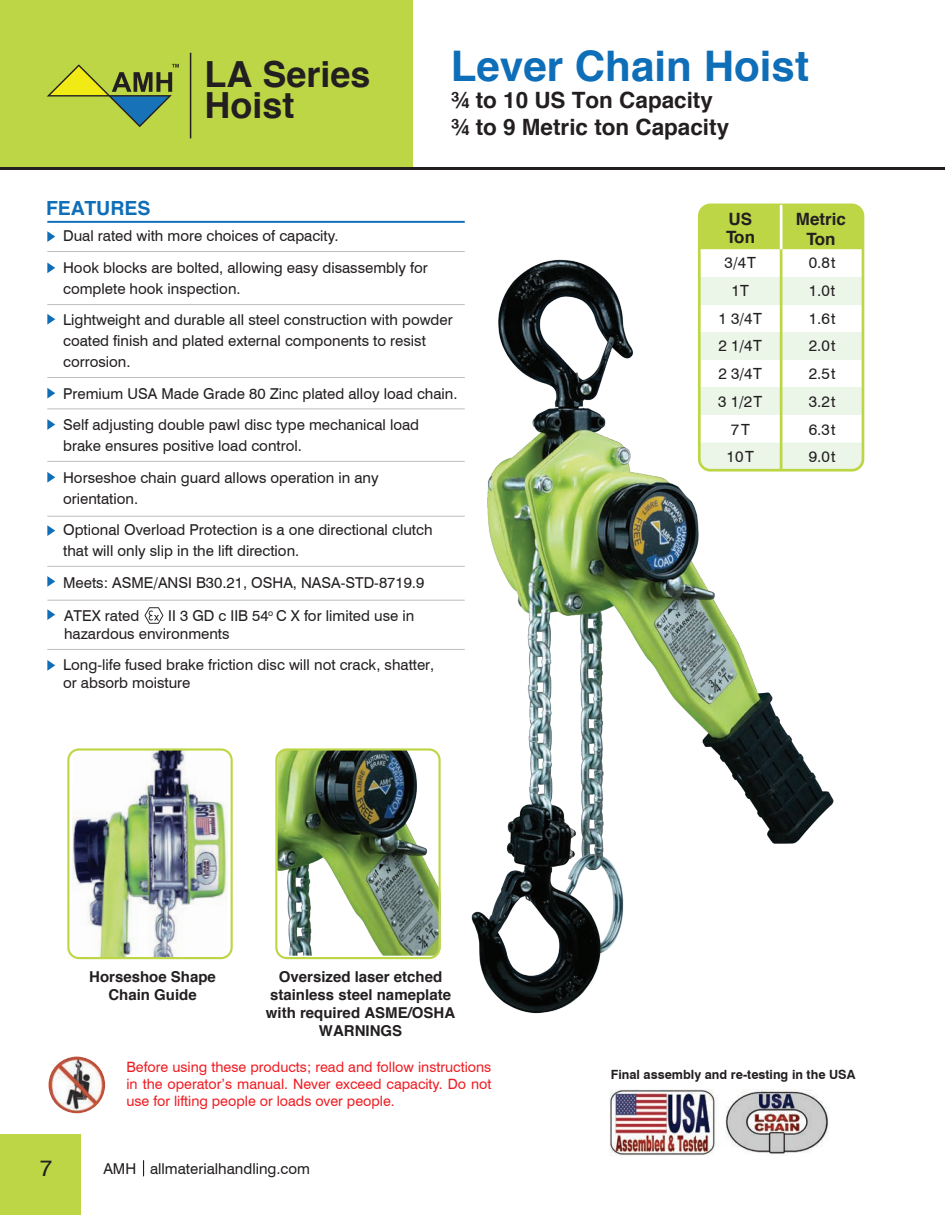
<style>
.page{position:relative;width:945px;height:1215px;background:#fff}
.page>*{position:absolute;margin:0;border:0;box-sizing:border-box;transform-origin:0 0}
.t1{font:700 42.15px "Helvetica";color:#0f6eb8}
.t2{font:700 36px/31.5px "Helvetica";color:#231f20}
.t3{font:22.8px "Swiss 721 BT";color:#231f20}
.t4{font:700 22.5px/26.5px "Helvetica";color:#231f20}
.t5{font:700 19.5px "Helvetica";color:#0f6eb8}
.t6{font:700 16.95px/18.5px "Helvetica";color:#231f20}
.t7{font:15.45px/27.8px "Swiss 721 BT";letter-spacing:.08em;color:#231f20;text-align:justify}
.t8{font:15.45px/27.8px "Swiss 721 BT";letter-spacing:.04em;color:#231f20;text-align:center}
.t9{font:15px/31.5px "Swiss 721 BT";color:#231f20}
.t10{font:700 15px/18px "Helvetica";color:#231f20;text-align:center}
.t11{font:14.25px/17.1px "Swiss 721 BT";color:#ee1d23;text-align:justify}
.t12{font:700 12.75px "Swiss 721 BT";color:#231f20}
.t13{font:8.7px "Swiss 721 BT";color:#231f20}
</style>
<div class="page">
<img style="left:70px;top:751px;width:160px;height:205px">
<img style="left:278px;top:751px;width:126px;height:205px">
<svg style="left:143px;top:1160px;width:1px;height:16px"></svg>
<img style="left:48px;top:1057px;width:57px;height:56px;border-radius:28px">
<svg style="left:47px;top:231px;width:8px;height:11px"></svg>
<svg style="left:47px;top:263px;width:8px;height:10px"></svg>
<svg style="left:47px;top:314px;width:8px;height:11px"></svg>
<svg style="left:47px;top:388px;width:8px;height:11px"></svg>
<svg style="left:47px;top:419px;width:8px;height:11px"></svg>
<svg style="left:47px;top:472px;width:8px;height:11px"></svg>
<svg style="left:47px;top:525px;width:8px;height:11px"></svg>
<svg style="left:47px;top:576px;width:8px;height:11px"></svg>
<svg style="left:47px;top:609px;width:8px;height:11px"></svg>
<hr style="left:47px;top:251px;width:418px;height:1px;background:#bcbdc0">
<hr style="left:47px;top:304px;width:418px;height:1px;background:#bcbdc0">
<hr style="left:47px;top:408px;width:418px;height:1px;background:#bcbdc0">
<hr style="left:47px;top:461px;width:418px;height:1px;background:#bcbdc0">
<hr style="left:47px;top:516px;width:418px;height:1px;background:#bcbdc0">
<hr style="left:47px;top:566px;width:418px;height:1px;background:#bcbdc0">
<hr style="left:47px;top:600px;width:418px;height:1px;background:#bcbdc0">
<hr style="left:47px;top:377px;width:418px;height:1px;background:#bcbdc0">
<hr style="left:47px;top:221px;width:418px;height:2px;background:#0f6eb8">
<svg style="left:144px;top:607px;width:19px;height:17px"></svg>
<svg style="left:47px;top:660px;width:8px;height:11px"></svg>
<hr style="left:47px;top:649px;width:418px;height:1px;background:#bcbdc0">
<div style="left:67px;top:748px;width:166px;height:211px;border:2px solid #bcd646;border-radius:11px"></div>
<div style="left:275px;top:748px;width:166px;height:211px;border:2px solid #bcd646;border-radius:11px"></div>
<img style="left:610px;top:1089px;width:219px;height:66px">
<div style="left:0;top:0;width:413px;height:170px;background:#bcd646"></div>
<hr style="left:0;top:167px;width:945px;height:3px;background:#231f20">
<svg style="left:47px;top:64px;width:132px;height:63px"></svg>
<hr style="left:190px;top:53px;width:1px;height:85px;background:#231f20">
<img style="left:404px;top:206px;width:461px;height:808px">
<div style="left:0;top:1134px;width:81px;height:81px;background:#bcd646"></div>
<h2 class="t2" style="left:204px;top:59px;width:168px">LA Series<br>Hoist</h2>
<h1 class="t1" style="left:451px;top:32px;width:360px">Lever Chain Hoist</h1>
<h3 class="t4" style="left:451px;top:87px;width:280px">¾ to 10 US Ton Capacity ¾ to 9 Metric ton Capacity</h3>
<h3 class="t5" style="left:46px;top:192px;width:106px">FEATURES</h3>
<p class="t9" style="left:63px;top:220px;width:366px">Dual rated with more choices of capacity.<br>Hook blocks are bolted, allowing easy disassembly for</p>
<p class="t9" style="left:63px;top:273px;width:391px">complete hook inspection.<br>Lightweight and durable all steel construction with powder</p>
<p class="t9" style="left:63px;top:330px;width:364px;line-height:21px">coated finish and plated external components to resist corrosion.</p>
<p class="t9" style="left:63px;top:378px;width:396px">Premium USA Made Grade 80 Zinc plated alloy load chain.<br>Self adjusting double pawl disc type mechanical load</p>
<p class="t9" style="left:63px;top:430px;width:317px">brake ensures positive load control.<br>Horseshoe chain guard allows operation in any</p>
<p class="t9" style="left:63px;top:483px;width:371px">orientation.<br>Optional Overload Protection is a one directional clutch</p>
<p class="t9" style="left:63px;top:535px;width:363px">that will only slip in the lift direction.<br>Meets: ASME/ANSI B30.21, OSHA, NASA-STD-8719.9</p>
<p class="t9" style="left:64px;top:600px;width:77px">ATEX rated</p>
<p class="t9" style="left:64px;top:606px;width:352px;line-height:18px;text-indent:104px">II 3 GD c IIB 54 C X for limited use in hazardous environments</p>
<p class="t13" style="left:268px;top:608px;width:7px">o</p>
<p class="t9" style="left:63px;top:656px;width:373px;line-height:18px">Long-life fused brake friction disc will not crack, shatter, or absorb moisture</p>
<p class="t10" style="left:89px;top:968px;width:128px">Horseshoe Shape<br>Chain Guide</p>
<p class="t10" style="left:266px;top:968px;width:191px">Oversized laser etched stainless steel nameplate with required ASME/OSHA<br>WARNINGS</p>
<h3 class="t3" style="left:40px;top:1154px;width:14px">7</h3>
<p class="t11" style="left:126px;top:1058px;width:366px">Before using these products; read and follow instructions in the operator’s manual. Never exceed capacity. Do not use for lifting people or loads over people.</p>
<p class="t9" style="left:103px;top:1153px;width:208px">AMH allmaterialhandling.com</p>
<p class="t6" style="left:726px;top:210px;width:30px">US<br>Ton</p>
<p class="t6" style="left:796px;top:209px;width:51px;line-height:20.4px;text-align:center">Metric<br>Ton</p>
<p class="t8" style="left:718px;top:249px;width:46px">3/4T<br>1T<br>1 3/4T<br>2 1/4T<br>2 3/4T<br>3 1/2T<br>7T<br>10T</p>
<p class="t7" style="left:809px;top:249px;width:28px">0.8t 1.0t 1.6t 2.0t 2.5t 3.2t 6.3t 9.0t</p>
<p class="t12" style="left:611px;top:1067px;width:246px">Final assembly and re-testing in the USA</p>
</div>
